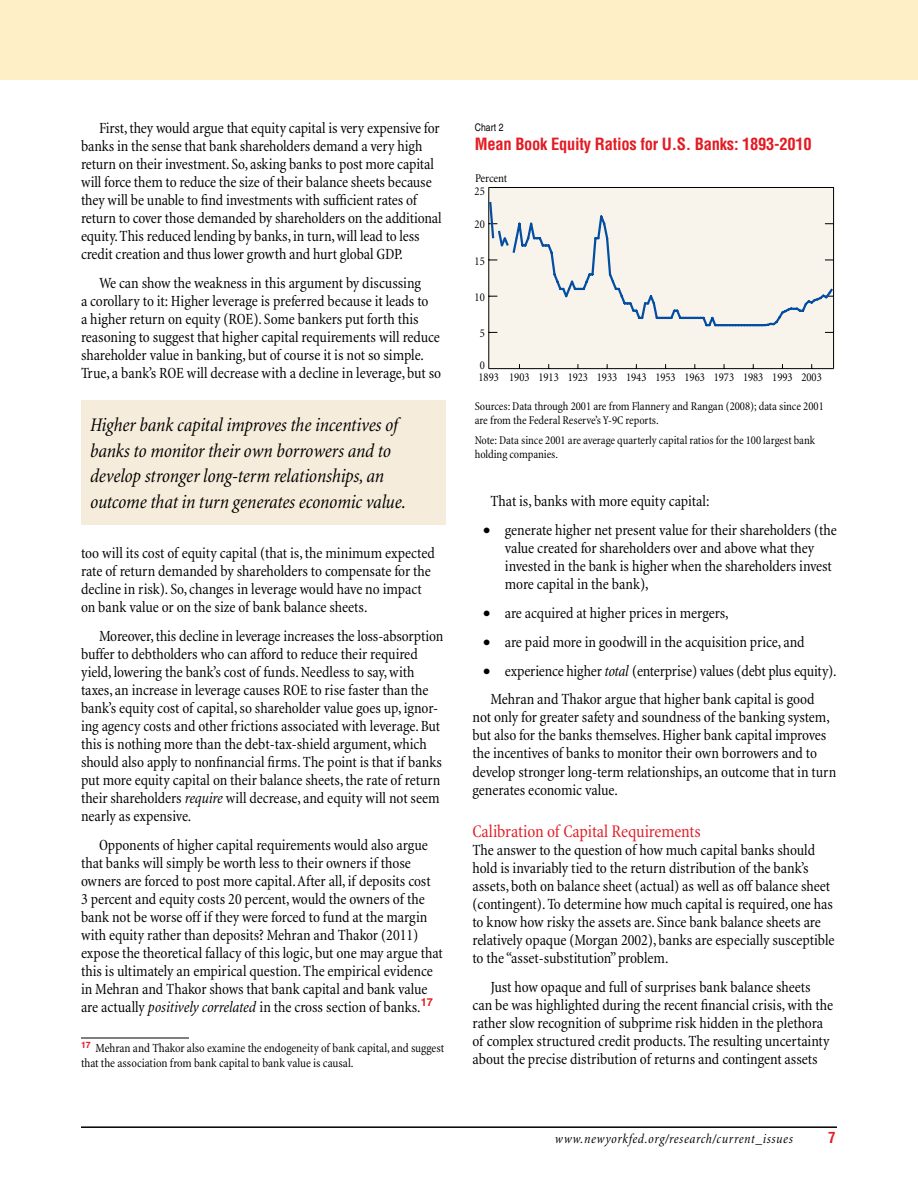
<style>
.page{position:relative;width:918px;height:1188px;background:#fff}
.page>*{position:absolute;margin:0;border:0;box-sizing:border-box;transform-origin:0 0}
.t1{font:italic condensed 19.5px/25.5px "Minion";letter-spacing:-.01em;color:#000}
.t2{font:condensed 18px "Minion";letter-spacing:-.005em;color:#e31b23}
.t3{font:700 condensed 16.5px "Helvetica";letter-spacing:-.015em;color:#e31b23}
.t4{font:condensed 15.75px/18px "Minion";letter-spacing:-.005em;color:#000}
.t5{font:700 condensed 15px "Helvetica";color:#e31b23}
.t6{font:italic condensed 13.5px "Minion";letter-spacing:.045em;color:#000}
.t7{font:condensed 12.6px/14.2px "Minion";color:#000}
.t8{font:condensed 12px/14.2px "Minion";color:#000}
.t9{font:condensed 10.5px "Helvetica";color:#000}
.s1{font-style:italic}
</style>
<div class="page">
<div style="left:0;top:0;width:918px;height:80px;background:#ffefc6"></div>
<hr style="left:81px;top:1126px;width:756px;height:2px;background:#000">
<hr style="left:81px;top:1038px;width:108px;height:1px;background:#000">
<div style="left:489px;top:187px;width:345px;height:182px;background:#f9f4eb"></div>
<hr style="left:489px;top:368px;width:345px;height:1px;background:#000">
<hr style="left:488px;top:187px;width:1px;height:182px;background:#000">
<hr style="left:489px;top:187px;width:345px;height:1px;background:#000">
<hr style="left:833px;top:187px;width:1px;height:182px;background:#000">
<svg style="left:488px;top:200px;width:347px;height:133px"></svg>
<div style="left:81px;top:400px;width:365px;height:124px;background:#f6ecdb"></div>
<p class="t4" style="left:81px;top:120px;width:362px;text-indent:18px">First, they would argue that equity capital is very expensive for banks in the sense that bank shareholders demand a very high return on their investment. So, asking banks to post more capital will force them to reduce the size of their balance sheets because they will be unable to find investments with sufficient rates of return to cover those demanded by shareholders on the additional equity. This reduced lending by banks, in turn, will lead to less credit creation and thus lower growth and hurt global GDP.</p>
<p class="t4" style="left:81px;top:275px;width:362px;text-indent:18px">We can show the weakness in this argument by discussing<br>a corollary to it: Higher leverage is preferred because it leads to<br>a higher return on equity (ROE). Some bankers put forth this reasoning to suggest that higher capital requirements will reduce shareholder value in banking, but of course it is not so simple.<br>True, a bank’s ROE will decrease with a decline in leverage, but so</p>
<p class="t1" style="left:90px;top:413px;width:317px">Higher bank capital improves the incentives of banks to monitor their own borrowers and to develop stronger long-term relationships, an outcome that in turn generates economic value.</p>
<p class="t4" style="left:81px;top:545px;width:355px">too will its cost of equity capital (that is, the minimum expected rate of return demanded by shareholders to compensate for the decline in risk). So, changes in leverage would have no impact on bank value or on the size of bank balance sheets.</p>
<p class="t4" style="left:81px;top:627px;width:364px;text-indent:18px">Moreover, this decline in leverage increases the loss-absorption buffer to debtholders who can afford to reduce their required yield, lowering the bank’s cost of funds. Needless to say, with taxes, an increase in leverage causes ROE to rise faster than the bank’s equity cost of capital, so shareholder value goes up, ignor&shy;ing agency costs and other frictions associated with leverage. But this is nothing more than the debt-tax-shield argument, which should also apply to nonfinancial firms. The point is that if banks put more equity capital on their balance sheets, the rate of return their shareholders <span class="s1">require</span> will decrease, and equity will not seem nearly as expensive.</p>
<p class="t4" style="left:81px;top:836px;width:363px;text-indent:18px">Opponents of higher capital requirements would also argue that banks will simply be worth less to their owners if those owners are forced to post more capital. After all, if deposits cost<br>3 percent and equity costs 20 percent, would the owners of the bank not be worse off if they were forced to fund at the margin with equity rather than deposits? Mehran and Thakor (2011) expose the theoretical fallacy of this logic, but one may argue that this is ultimately an empirical question. The empirical evidence in Mehran and Thakor shows that bank capital and bank value are actually <span class="s1">positively correlated</span> in the cross section of banks.<sup>17</sup></p>
<p class="t7" style="left:81px;top:1041px;width:365px"><sup>17</sup> Mehran and Thakor also examine the endogeneity of bank capital, and suggest that the association from bank capital to bank value is causal.</p>
<p class="t9" style="left:475px;top:121px;width:30px">Chart 2</p>
<p class="t3" style="left:475px;top:134px;width:338px">Mean Book Equity Ratios for U.S. Banks: 1893-2010</p>
<p class="t8" style="left:475px;top:171px;width:34px">Percent</p>
<p class="t8" style="left:475px;top:184px;width:12px">25</p>
<p class="t8" style="left:475px;top:218px;width:12px">20</p>
<p class="t8" style="left:475px;top:254px;width:12px">15</p>
<p class="t8" style="left:475px;top:290px;width:12px">10</p>
<p class="t8" style="left:480px;top:326px;width:7px">5</p>
<p class="t8" style="left:480px;top:358px;width:7px">0</p>
<p class="t8" style="left:479px;top:370px;width:345px">1893 1903 1913 1923 1933 1943 1953 1963 1973 1983 1993 2003</p>
<p class="t8" style="left:475px;top:399px;width:351px">Sources: Data through 2001 are from Flannery and Rangan (2008); data since 2001 are from the Federal Reserve’s Y-9C reports.</p>
<p class="t8" style="left:475px;top:433px;width:342px">Note: Data since 2001 are average quarterly capital ratios for the 100 largest bank holding companies.</p>
<p class="t4" style="left:491px;top:493px;width:221px">That is, banks with more equity capital:</p>
<p class="t4" style="left:505px;top:522px;width:333px;text-indent:-22px">• generate higher net present value for their shareholders (the value created for shareholders over and above what they invested in the bank is higher when the shareholders invest more capital in the bank),</p>
<p class="t4" style="left:483px;top:604px;width:247px">• are acquired at higher prices in mergers,</p>
<p class="t4" style="left:483px;top:633px;width:323px">• are paid more in goodwill in the acquisition price, and</p>
<p class="t4" style="left:491px;top:657px;width:348px;line-height:28.8px;text-indent:-7px">• experience higher <span class="s1">total</span> (enterprise) values (debt plus equity).<br>Mehran and Thakor argue that higher bank capital is good</p>
<p class="t4" style="left:473px;top:709px;width:365px">not only for greater safety and soundness of the banking system, but also for the banks themselves. Higher bank capital improves the incentives of banks to monitor their own borrowers and to develop stronger long-term relationships, an outcome that in turn generates economic value.</p>
<p class="t2" style="left:472px;top:822px;width:230px">Calibration of Capital Requirements</p>
<p class="t4" style="left:472px;top:841px;width:364px">The answer to the question of how much capital banks should hold is invariably tied to the return distribution of the bank’s assets, both on balance sheet (actual) as well as off balance sheet (contingent). To determine how much capital is required, one has to know how risky the assets are. Since bank balance sheets are relatively opaque (Morgan 2002), banks are especially susceptible to the “asset-substitution” problem.</p>
<p class="t4" style="left:472px;top:978px;width:362px;text-indent:18px">Just how opaque and full of surprises bank balance sheets can be was highlighted during the recent financial crisis, with the rather slow recognition of subprime risk hidden in the plethora of complex structured credit products. The resulting uncertainty about the precise distribution of returns and contingent assets</p>
<p class="t6" style="left:555px;top:1131px;width:239px">www.newyorkfed.org/research/current_issues</p>
<p class="t5" style="left:828px;top:1128px;width:9px">7</p>
</div>
